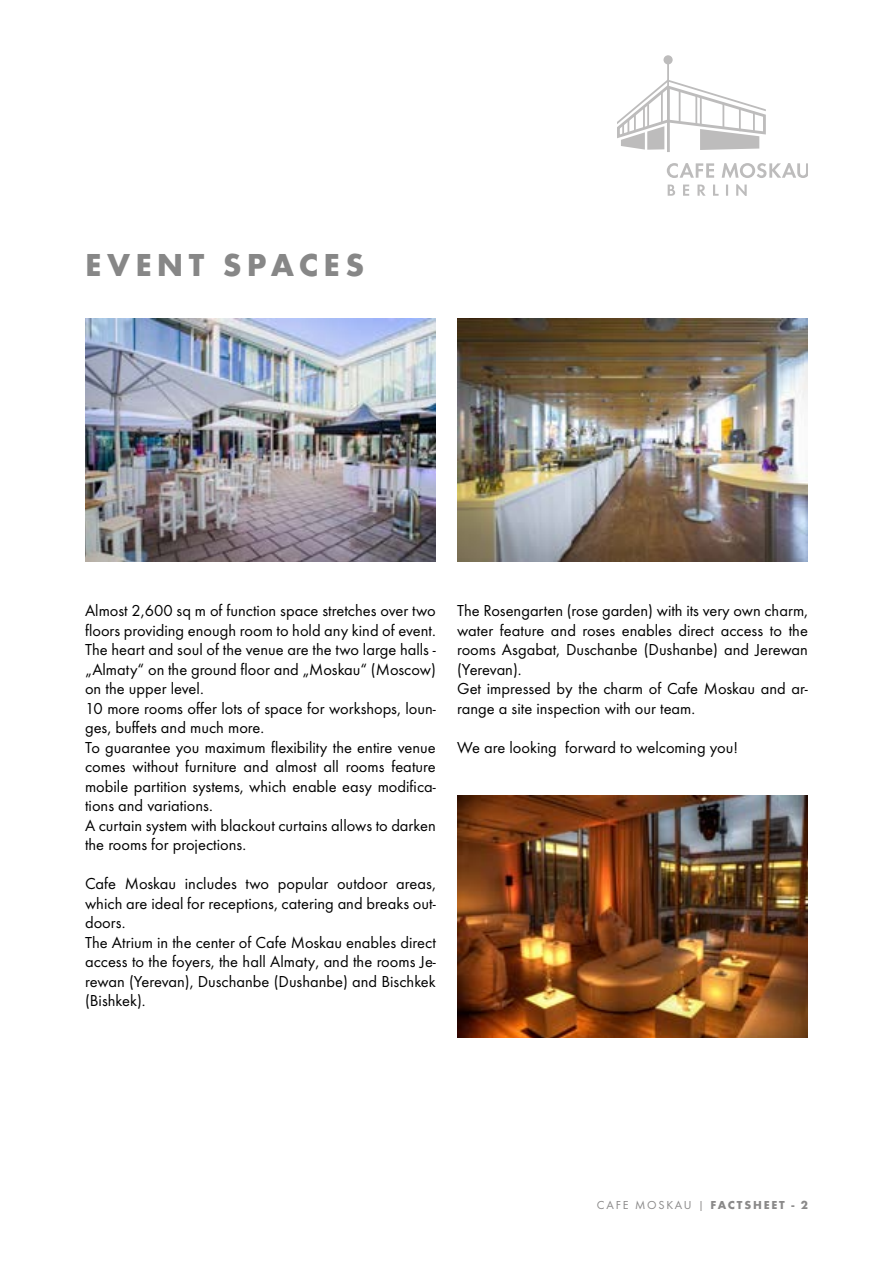
<style>
.page{position:relative;width:893px;height:1263px;background:#fff}
.page>*{position:absolute;margin:0;border:0;box-sizing:border-box;transform-origin:0 0}
.t1{font:700 33px "Function Pro";letter-spacing:.16em;color:#878787}
.t2{font:16.5px/19.5px "Function Pro";color:#000}
.t3{font:12px "Function Pro";letter-spacing:.15em;color:#8a8989}
.s1{font-weight:700}
</style>
<div class="page">
<img style="left:457px;top:319px;width:351px;height:242px">
<img style="left:85px;top:319px;width:351px;height:242px">
<svg style="left:667px;top:163px;width:141px;height:15px"></svg>
<svg style="left:668px;top:184px;width:79px;height:11px"></svg>
<hr style="left:667px;top:62px;width:2px;height:27px;background:#bdbcbc">
<div style="left:663px;top:55px;width:10px;height:9px;background:#bdbcbc;border-radius:50%"></div>
<hr style="left:667px;top:88px;width:3px;height:64px;background:#bdbcbc">
<svg style="left:617px;top:80px;width:149px;height:70px"></svg>
<img style="left:457px;top:795px;width:351px;height:242px">
<h1 class="t1" style="left:85px;top:245px;width:281px">EVENT SPACES</h1>
<p class="t2" style="left:85px;top:601px;width:352px">Almost 2,600 sq m of function space stretches over two floors providing enough room to hold any kind of event.<br>The heart and soul of the venue are the two large halls - „Almaty“ on the ground floor and „Moskau“ (Moscow) on the upper level.<br>10 more rooms offer lots of space for workshops, loun&shy;ges, buffets and much more.<br>To guarantee you maximum flexibility the entire venue comes without furniture and almost all rooms feature mobile partition systems, which enable easy modifica&shy;tions and variations.<br>A curtain system with blackout curtains allows to darken the rooms for projections.</p>
<p class="t2" style="left:85px;top:874px;width:352px">Cafe Moskau includes two popular outdoor areas, which are ideal for receptions, catering and breaks out&shy;doors.<br>The Atrium in the center of Cafe Moskau enables direct access to the foyers, the hall Almaty, and the rooms Je&shy;rewan (Yerevan), Duschanbe (Dushanbe) and Bischkek (Bishkek).</p>
<p class="t2" style="left:457px;top:601px;width:352px">The Rosengarten (rose garden) with its very own charm, water feature and roses enables direct access to the rooms Asgabat, Duschanbe (Dushanbe) and Jerewan (Yerevan).<br>Get impressed by the charm of Cafe Moskau and ar&shy;range a site inspection with our team.</p>
<p class="t2" style="left:457px;top:738px;width:282px">We are looking forward to welcoming you!</p>
<p class="t3" style="left:597px;top:1198px;width:212px">CAFE MOSKAU | <span class="s1">FACTSHEET - 2</span></p>
</div>
